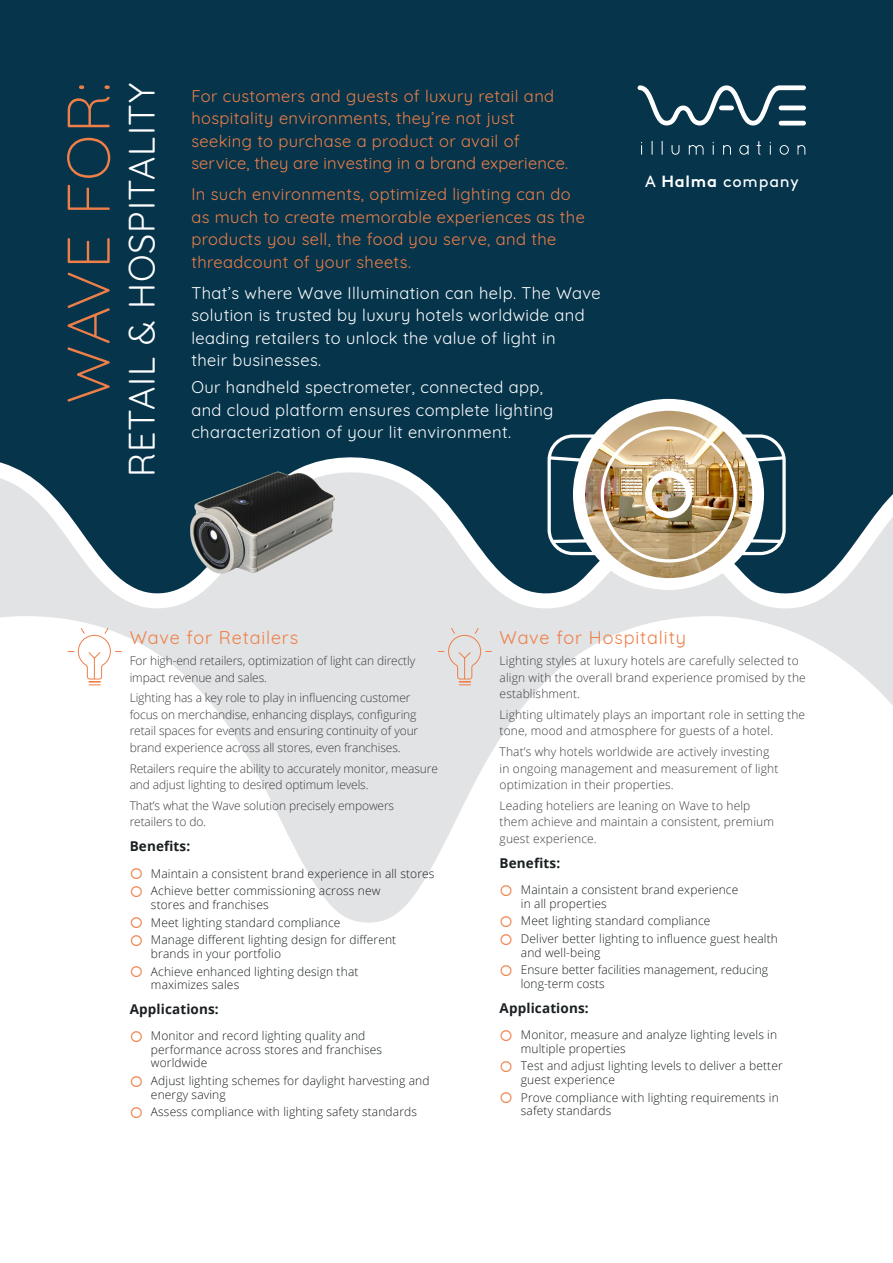
<style>
.page{position:relative;width:893px;height:1263px;background:#fff}
.page>*{position:absolute;margin:0;border:0;box-sizing:border-box;transform-origin:0 0}
.Large_heading_white{font:300 60px "Quicksand";letter-spacing:.015em;color:#ee7f48}
.Large_heading_white-2{font:36px "Quicksand";letter-spacing:.025em;color:#fff}
.Heading_2{font:18px "Quicksand";letter-spacing:.05em;color:#ee7f48}
.Heading_2-2{font:16.5px/22.5px "Quicksand";letter-spacing:.025em;color:#ee7f48}
.Heading_2_white{font:16.5px/22.5px "Quicksand";letter-spacing:.025em;color:#fff}
.Heading_2-3{font:16.2px "Brown Std";letter-spacing:.05em;color:#fff}
.Subhead_grey{font:700 13.5px "Open Sans";letter-spacing:.01em;color:#1a1f21}
.t1{font:300 12px/13.5px "Open Sans";letter-spacing:.01em;color:#1a1f21}
.Body_grey{font:300 12px/16.5px "Open Sans";letter-spacing:-.01em;color:#3b3c3f}
.Body_grey-2{font:300 12px/16.5px "Open Sans";letter-spacing:.01em;color:#3b3c3f}
.s1{font-weight:700}
</style>
<div class="page">
<div style="left:0;top:0;width:893px;height:735px;background:#05344b"></div>
<svg style="left:0;top:457px;width:893px;height:159px"></svg>
<svg style="left:0;top:616px;width:893px;height:307px"></svg>
<svg style="left:637px;top:85px;width:169px;height:41px"></svg>
<svg style="left:689px;top:145px;width:14px;height:10px"></svg>
<svg style="left:739px;top:145px;width:10px;height:10px"></svg>
<svg style="left:780px;top:145px;width:9px;height:10px"></svg>
<svg style="left:723px;top:145px;width:8px;height:10px"></svg>
<svg style="left:797px;top:145px;width:8px;height:10px"></svg>
<svg style="left:671px;top:145px;width:8px;height:10px"></svg>
<svg style="left:757px;top:141px;width:4px;height:14px"></svg>
<svg style="left:662px;top:141px;width:1px;height:14px"></svg>
<svg style="left:652px;top:141px;width:1px;height:14px"></svg>
<svg style="left:770px;top:142px;width:1px;height:13px"></svg>
<svg style="left:713px;top:142px;width:1px;height:13px"></svg>
<svg style="left:641px;top:142px;width:1px;height:13px"></svg>
<img style="left:578px;top:404px;width:181px;height:177px">
<div style="left:573px;top:399px;width:191px;height:191px;border:9px solid #fff;border-radius:50%"></div>
<div style="left:645px;top:471px;width:47px;height:47px;border:7px solid #fff;border-radius:50%"></div>
<svg style="left:728px;top:433px;width:60px;height:124px"></svg>
<svg style="left:546px;top:433px;width:64px;height:124px"></svg>
<svg style="left:437px;top:627px;width:55px;height:59px;background:#e2dcd9"></svg>
<svg style="left:67px;top:627px;width:55px;height:59px;background:#fdf5f2"></svg>
<img style="left:165px;top:466px;width:210px;height:124px">
<svg style="left:131px;top:868px;width:11px;height:11px"></svg>
<svg style="left:131px;top:886px;width:11px;height:11px"></svg>
<svg style="left:131px;top:917px;width:11px;height:6px"></svg>
<svg style="left:501px;top:885px;width:11px;height:11px"></svg>
<svg style="left:501px;top:916px;width:11px;height:7px"></svg>
<p class="Large_heading_white" style="left:42px;top:404px;width:323px;rotate:-90deg">WAVE FOR:</p>
<p class="Large_heading_white-2" style="left:114px;top:477px;width:396px;rotate:-90deg">RETAIL &amp; HOSPITALITY</p>
<p class="Heading_2-2" style="left:191px;top:83px;width:378px">For customers and guests of luxury retail and hospitality environments, they’re not just seeking to purchase a product or avail of service, they are investing in a brand experience.</p>
<p class="Heading_2-2" style="left:191px;top:182px;width:395px">In such environments, optimized lighting can do as much to create memorable experiences as the products you sell, the food you serve, and the threadcount of your sheets.</p>
<p class="Heading_2_white" style="left:191px;top:280px;width:411px">That’s where Wave Illumination can help. The Wave solution is trusted by luxury hotels worldwide and leading retailers to unlock the value of light in<br>their businesses.</p>
<p class="Heading_2_white" style="left:191px;top:374px;width:364px">Our handheld spectrometer, connected app, and cloud platform ensures complete lighting characterization of your lit environment.</p>
<p class="Heading_2-3" style="left:645px;top:172px;width:155px">A <span class="s1">Halma</span> company</p>
<p class="Heading_2" style="left:130px;top:624px;width:170px">Wave for Retailers</p>
<p class="Body_grey" style="left:130px;top:652px;width:287px">For high-end retailers, optimization of light can directly impact revenue and sales.</p>
<p class="Body_grey" style="left:130px;top:689px;width:290px">Lighting has a key role to play in influencing customer focus on merchandise, enhancing displays, configuring retail spaces for events and ensuring continuity of your brand experience across all stores, even franchises.</p>
<p class="Body_grey" style="left:130px;top:760px;width:310px">Retailers require the ability to accurately monitor, measure and adjust lighting to desired optimum levels.</p>
<p class="Body_grey" style="left:130px;top:797px;width:266px">That’s what the Wave solution precisely empowers retailers to do.</p>
<p class="Subhead_grey" style="left:130px;top:837px;width:62px">Benefits:</p>
<p class="t1" style="left:151px;top:866px;width:285px">Maintain a consistent brand experience in all stores</p>
<p class="t1" style="left:151px;top:884px;width:231px">Achieve better commissioning across new stores and franchises</p>
<p class="t1" style="left:151px;top:915px;width:191px">Meet lighting standard compliance</p>
<p class="t1" style="left:151px;top:933px;width:247px">Manage different lighting design for different brands in your portfolio</p>
<p class="t1" style="left:151px;top:964px;width:209px">Achieve enhanced lighting design that maximizes sales</p>
<p class="Subhead_grey" style="left:130px;top:1000px;width:91px">Applications:</p>
<p class="t1" style="left:151px;top:1029px;width:233px">Monitor and record lighting quality and performance across stores and franchises worldwide</p>
<p class="t1" style="left:151px;top:1074px;width:280px">Adjust lighting schemes for daylight harvesting and energy saving</p>
<p class="t1" style="left:151px;top:1105px;width:267px">Assess compliance with lighting safety standards</p>
<p class="Heading_2" style="left:500px;top:624px;width:188px">Wave for Hospitality</p>
<p class="Body_grey-2" style="left:500px;top:652px;width:308px">Lighting styles at luxury hotels are carefully selected to align with the overall brand experience promised by the establishment.</p>
<p class="Body_grey-2" style="left:500px;top:706px;width:307px">Lighting ultimately plays an important role in setting the tone, mood and atmosphere for guests of a hotel.</p>
<p class="Body_grey-2" style="left:500px;top:743px;width:280px">That’s why hotels worldwide are actively investing in ongoing management and measurement of light optimization in their properties.</p>
<p class="Body_grey-2" style="left:500px;top:797px;width:276px">Leading hoteliers are leaning on Wave to help them achieve and maintain a consistent, premium guest experience.</p>
<p class="Subhead_grey" style="left:500px;top:853px;width:62px">Benefits:</p>
<p class="t1" style="left:521px;top:883px;width:219px">Maintain a consistent brand experience in all properties</p>
<p class="t1" style="left:521px;top:914px;width:191px">Meet lighting standard compliance</p>
<p class="t1" style="left:521px;top:932px;width:259px">Deliver better lighting to influence guest health and well-being</p>
<p class="t1" style="left:521px;top:963px;width:249px">Ensure better facilities management, reducing long-term costs</p>
<p class="Subhead_grey" style="left:500px;top:998px;width:91px">Applications:</p>
<p class="t1" style="left:521px;top:1028px;width:258px">Monitor, measure and analyze lighting levels in multiple properties</p>
<p class="t1" style="left:521px;top:1059px;width:263px">Test and adjust lighting levels to deliver a better guest experience</p>
<p class="t1" style="left:521px;top:1090px;width:259px">Prove compliance with lighting requirements in safety standards</p>
</div>
